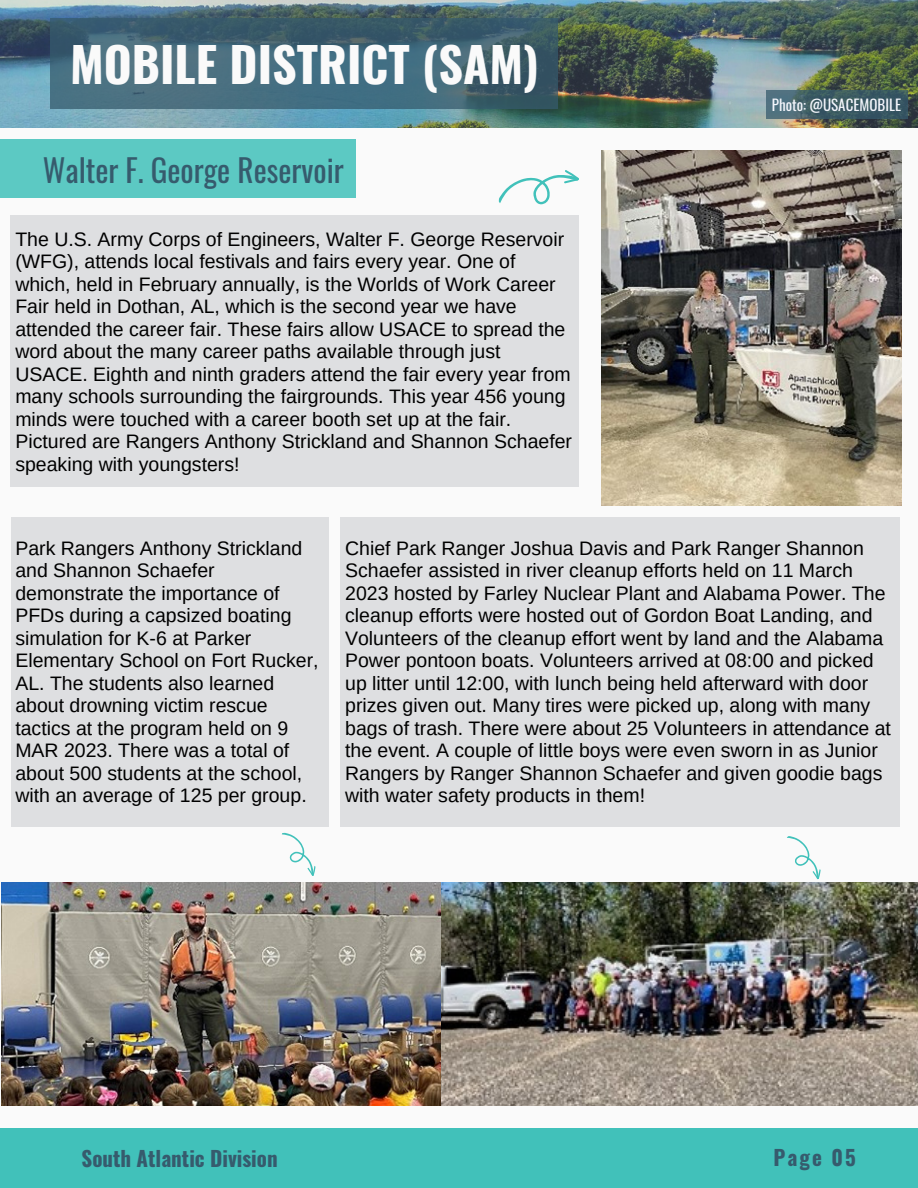
<style>
.page{position:relative;width:918px;height:1188px;background:#fafafa}
.page>*{position:absolute;margin:0;border:0;box-sizing:border-box;transform-origin:0 0}
.t1{font:700 48px "Oswald";color:#fafafa}
.t2{font:31.2px "Oswald";color:#365b6d}
.t3{font:700 21px "Oswald";color:#365b6d}
.t4{font:19.5px/22.5px "Arimo";color:#000}
.t5{font:15px "Oswald";color:#f4f6fc}
</style>
<div class="page">
<div style="left:0;top:1128px;width:918px;height:60px;background:#41c1ba"></div>
<img style="left:0;top:0;width:918px;height:127px">
<div style="left:11px;top:216px;width:568px;height:271px;background:#dedfe1"></div>
<div style="left:11px;top:517px;width:317px;height:309px;background:#dedfe1"></div>
<div style="left:341px;top:517px;width:559px;height:309px;background:#dedfe1"></div>
<img style="left:441px;top:883px;width:477px;height:222px">
<img style="left:1px;top:883px;width:440px;height:222px">
<img style="left:602px;top:150px;width:299px;height:356px">
<svg style="left:498px;top:170px;width:81px;height:35px"></svg>
<div style="left:51px;top:18px;width:507px;height:90px;background:#365b6d;opacity:.75"></div>
<div style="left:766px;top:90px;width:141px;height:28px;background:#365b6d;opacity:.75"></div>
<div style="left:0;top:139px;width:356px;height:59px;background:#5cc9c3"></div>
<svg style="left:281px;top:832px;width:35px;height:44px"></svg>
<svg style="left:786px;top:836px;width:37px;height:49px"></svg>
<h1 class="t1" style="left:70px;top:27px;width:470px">MOBILE DISTRICT (SAM)</h1>
<h2 class="t2" style="left:43px;top:145px;width:303px">Walter F. George Reservoir</h2>
<p class="t4" style="left:15px;top:228px;width:558px">The U.S. Army Corps of Engineers, Walter F. George Reservoir (WFG), attends local festivals and fairs every year. One of which, held in February annually, is the Worlds of Work Career Fair held in Dothan, AL, which is the second year we have attended the career fair. These fairs allow USACE to spread the word about the many career paths available through just USACE. Eighth and ninth graders attend the fair every year from many schools surrounding the fairgrounds. This year 456 young minds were touched with a career booth set up at the fair.<br>Pictured are Rangers Anthony Strickland and Shannon Schaefer speaking with youngsters!</p>
<p class="t5" style="left:772px;top:93px;width:131px">Photo: @USACEMOBILE</p>
<p class="t4" style="left:15px;top:537px;width:305px">Park Rangers Anthony Strickland and Shannon Schaefer demonstrate the importance of<br>PFDs during a capsized boating simulation for K-6 at Parker<br>Elementary School on Fort Rucker,<br>AL. The students also learned about drowning victim rescue tactics at the program held on 9<br>MAR 2023. There was a total of about 500 students at the school, with an average of 125 per group.</p>
<p class="t4" style="left:345px;top:537px;width:547px">Chief Park Ranger Joshua Davis and Park Ranger Shannon Schaefer assisted in river cleanup efforts held on 11 March 2023 hosted by Farley Nuclear Plant and Alabama Power. The cleanup efforts were hosted out of Gordon Boat Landing, and Volunteers of the cleanup effort went by land and the Alabama Power pontoon boats. Volunteers arrived at 08:00 and picked up litter until 12:00, with lunch being held afterward with door prizes given out. Many tires were picked up, along with many bags of trash. There were about 25 Volunteers in attendance at the event. A couple of little boys were even sworn in as Junior Rangers by Ranger Shannon Schaefer and given goodie bags with water safety products in them!</p>
<p class="t3" style="left:82px;top:1142px;width:198px">South Atlantic Division</p>
<p class="t3" style="left:773px;top:1141px;width:84px">Page 05</p>
</div>
